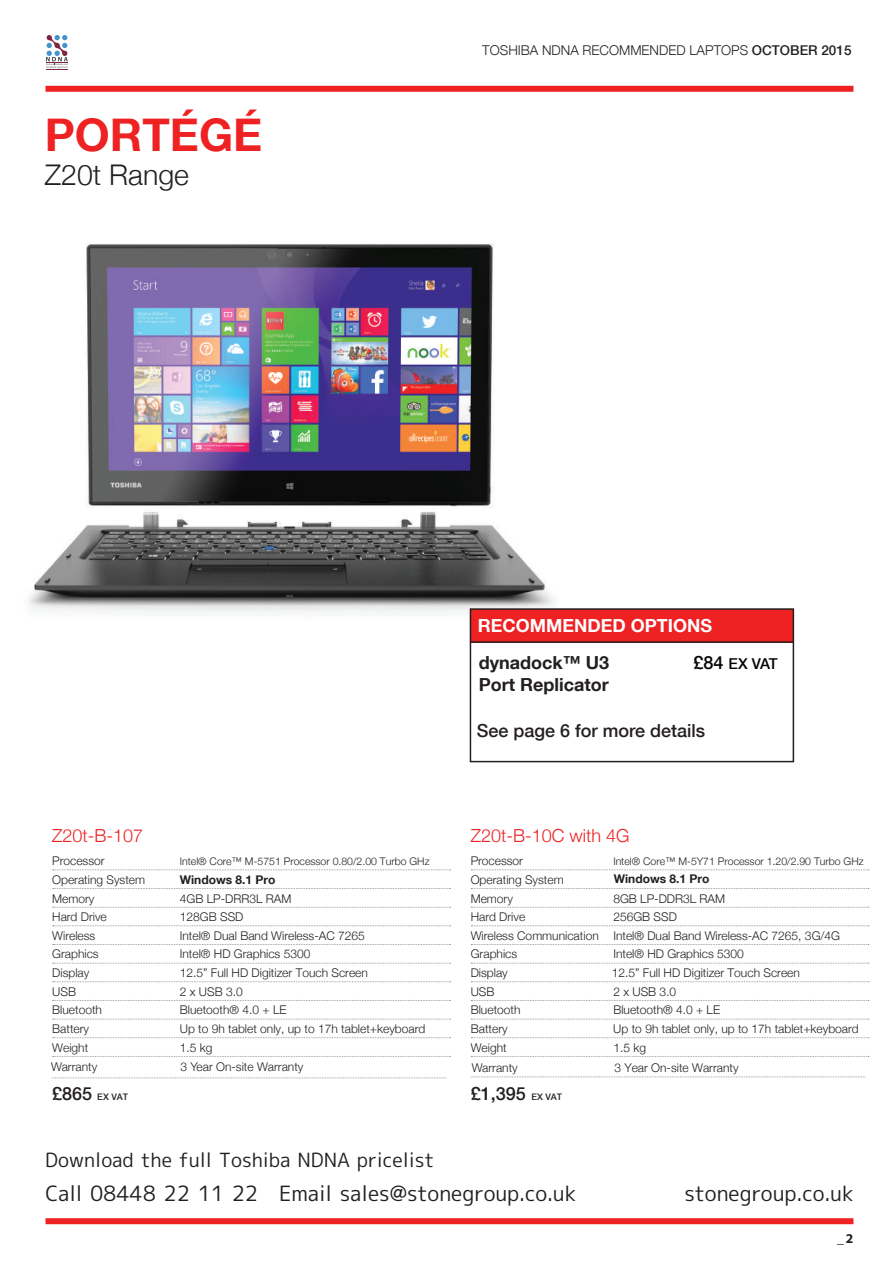
<style>
.page{position:relative;width:893px;height:1263px;background:#fff}
.page>*{position:absolute;margin:0;border:0;box-sizing:border-box;transform-origin:0 0}
.t1{font:700 45px "Helvetica Neue LT Com";color:#ee2123}
.t2{font:300 28.5px "Helvetica Neue";color:#231f20}
.t3{font:21px "mplus 1 c regular";color:#231f20}
.t4{font:19.5px "mplus 1 c regular";letter-spacing:-.005em;color:#231f20}
.t5{font:500 18px "Helvetica Neue LT Com";color:#231f20}
.t6{font:300 18px "Helvetica Neue";color:#ee2123}
.t7{font:700 18px/21.6px "Helvetica Neue LT Com";color:#231f20}
.t8{font:700 18px "Helvetica Neue LT Com";color:#fff}
.t9{font:500 15px "Helvetica Neue LT Com";color:#040503}
.t10{font:300 13.5px "Helvetica Neue";color:#231f20}
.t11{font:300 13.5px "Myriad Pro";color:#231f20}
.t12{font:300 12px/18.6px "Helvetica Neue";color:#231f20}
.t13{font:700 12px "Helvetica Neue LT Com";color:#231f20}
.t14{font:300 10.5px "Helvetica Neue";color:#231f20}
.t15{font:500 9px "Helvetica Neue LT Com";color:#231f20}
.s1{font-family:"Helvetica Neue LT Com";font-weight:500}
.s2{font-size:18px}
.s3{font-family:"Myriad";font-weight:700}
</style>
<div class="page">
<div style="left:46px;top:1218px;width:807px;height:6px;background:#ee2123"></div>
<svg style="left:46px;top:35px;width:22px;height:35px"></svg>
<div style="left:46px;top:86px;width:807px;height:6px;background:#ee2123"></div>
<svg style="left:471px;top:869px;width:398px;height:1px"></svg>
<svg style="left:471px;top:888px;width:398px;height:1px"></svg>
<svg style="left:471px;top:907px;width:398px;height:1px"></svg>
<svg style="left:471px;top:925px;width:398px;height:1px"></svg>
<svg style="left:471px;top:944px;width:398px;height:1px"></svg>
<svg style="left:471px;top:963px;width:398px;height:1px"></svg>
<svg style="left:471px;top:981px;width:398px;height:1px"></svg>
<svg style="left:471px;top:1000px;width:398px;height:1px"></svg>
<svg style="left:471px;top:1019px;width:398px;height:1px"></svg>
<svg style="left:471px;top:1037px;width:398px;height:1px"></svg>
<svg style="left:471px;top:1056px;width:398px;height:1px"></svg>
<svg style="left:53px;top:869px;width:397px;height:1px"></svg>
<svg style="left:53px;top:888px;width:397px;height:1px"></svg>
<svg style="left:53px;top:907px;width:397px;height:1px"></svg>
<svg style="left:53px;top:925px;width:397px;height:1px"></svg>
<svg style="left:53px;top:944px;width:397px;height:1px"></svg>
<svg style="left:53px;top:963px;width:397px;height:1px"></svg>
<svg style="left:53px;top:981px;width:397px;height:1px"></svg>
<svg style="left:53px;top:1000px;width:397px;height:1px"></svg>
<svg style="left:53px;top:1019px;width:397px;height:1px"></svg>
<svg style="left:53px;top:1037px;width:397px;height:1px"></svg>
<svg style="left:53px;top:1056px;width:397px;height:1px"></svg>
<img style="left:28px;top:243px;width:527px;height:450px">
<div style="left:471px;top:609px;width:322px;height:33px;background:#ee2123"></div>
<div style="left:470px;top:608px;width:324px;height:154px;border:2px solid #231f20"></div>
<hr style="left:471px;top:641px;width:322px;height:2px;background:#231f20">
<svg style="left:52px;top:1077px;width:395px;height:1px"></svg>
<svg style="left:471px;top:1076px;width:395px;height:1px"></svg>
<h1 class="t1" style="left:45px;top:106px;width:219px">PORTÉGÉ</h1>
<h2 class="t2" style="left:45px;top:157px;width:146px">Z20t Range</h2>
<p class="t10" style="left:482px;top:42px;width:371px">TOSHIBA NDNA RECOMMENDED LAPTOPS <span class="s1">OCTOBER 2015</span></p>
<h3 class="t8" style="left:478px;top:614px;width:236px">RECOMMENDED OPTIONS</h3>
<h3 class="t7" style="left:479px;top:651px;width:132px">dynadock™ U3<br>Port Replicator</h3>
<p class="t9" style="left:693px;top:655px;width:86px"><span class="s2">£84</span> EX VAT</p>
<h3 class="t5" style="left:477px;top:720px;width:230px">See page 6 for more details</h3>
<h3 class="t6" style="left:471px;top:825px;width:160px">Z20t-B-10C with 4G</h3>
<p class="t12" style="left:471px;top:851px;width:54px">Processor</p>
<p class="t14" style="left:613px;top:855px;width:252px">Intel® Core™ M-5Y71 Processor 1.20/2.90 Turbo GHz</p>
<p class="t12" style="left:471px;top:870px;width:94px">Operating System</p>
<p class="t13" style="left:614px;top:871px;width:97px">Windows 8.1 Pro</p>
<p class="t12" style="left:471px;top:889px;width:44px">Memory</p>
<p class="t12" style="left:613px;top:889px;width:113px">8GB LP-DDR3L RAM</p>
<p class="t12" style="left:471px;top:907px;width:56px">Hard Drive</p>
<h3 class="t6" style="left:52px;top:825px;width:93px">Z20t-B-107</h3>
<p class="t12" style="left:52px;top:851px;width:54px">Processor</p>
<p class="t14" style="left:180px;top:855px;width:251px">Intel® Core™ M-5751 Processor 0.80/2.00 Turbo GHz</p>
<p class="t12" style="left:52px;top:870px;width:94px">Operating System</p>
<p class="t13" style="left:180px;top:872px;width:97px">Windows 8.1 Pro</p>
<p class="t12" style="left:52px;top:889px;width:44px">Memory</p>
<p class="t12" style="left:180px;top:889px;width:113px">4GB LP-DRR3L RAM</p>
<p class="t12" style="left:52px;top:907px;width:56px">Hard Drive</p>
<p class="t12" style="left:180px;top:907px;width:65px">128GB SSD</p>
<p class="t12" style="left:52px;top:926px;width:45px">Wireless</p>
<p class="t12" style="left:180px;top:926px;width:186px">Intel® Dual Band Wireless-AC 7265</p>
<p class="t12" style="left:52px;top:945px;width:48px">Graphics</p>
<p class="t12" style="left:180px;top:945px;width:132px">Intel® HD Graphics 5300</p>
<p class="t12" style="left:52px;top:963px;width:39px">Display</p>
<p class="t12" style="left:180px;top:963px;width:190px">12.5” Full HD Digitizer Touch Screen</p>
<p class="t12" style="left:52px;top:982px;width:25px">USB</p>
<p class="t12" style="left:180px;top:982px;width:64px">2 x USB 3.0</p>
<p class="t12" style="left:52px;top:1000px;width:51px">Bluetooth</p>
<p class="t12" style="left:180px;top:1000px;width:108px">Bluetooth® 4.0 + LE</p>
<p class="t12" style="left:52px;top:1019px;width:38px">Battery</p>
<p class="t12" style="left:180px;top:1019px;width:247px">Up to 9h tablet only, up to 17h tablet+keyboard</p>
<p class="t12" style="left:52px;top:1038px;width:37px">Weight</p>
<p class="t12" style="left:180px;top:1038px;width:34px">1.5 kg</p>
<p class="t15" style="left:52px;top:1091px;width:77px"><span class="s2">£865</span> EX VAT</p>
<p class="t12" style="left:471px;top:907px;width:371px;text-indent:143px">256GB SSD<br>Wireless Communication Intel® Dual Band Wireless-AC 7265, 3G/4G<br>Graphics</p>
<p class="t12" style="left:613px;top:945px;width:132px">Intel® HD Graphics 5300</p>
<p class="t12" style="left:471px;top:963px;width:39px">Display</p>
<p class="t12" style="left:612px;top:963px;width:190px">12.5” Full HD Digitizer Touch Screen</p>
<p class="t12" style="left:471px;top:982px;width:25px">USB</p>
<p class="t12" style="left:613px;top:982px;width:64px">2 x USB 3.0</p>
<p class="t12" style="left:471px;top:1000px;width:51px">Bluetooth</p>
<p class="t12" style="left:613px;top:1000px;width:108px">Bluetooth® 4.0 + LE</p>
<p class="t12" style="left:471px;top:1019px;width:38px">Battery</p>
<p class="t12" style="left:613px;top:1019px;width:247px">Up to 9h tablet only, up to 17h tablet+keyboard</p>
<p class="t12" style="left:471px;top:1038px;width:37px">Weight</p>
<p class="t12" style="left:613px;top:1038px;width:34px">1.5 kg</p>
<h3 class="t5" style="left:471px;top:1083px;width:57px">£1,395</h3>
<p class="t12" style="left:51px;top:1057px;width:48px">Warranty</p>
<p class="t12" style="left:180px;top:1057px;width:125px">3 Year On-site Warranty</p>
<p class="t12" style="left:472px;top:1058px;width:48px">Warranty</p>
<p class="t12" style="left:614px;top:1058px;width:126px">3 Year On-site Warranty</p>
<p class="t15" style="left:531px;top:1091px;width:32px">EX VAT</p>
<h3 class="t4" style="left:45px;top:1151px;width:390px">Download the full Toshiba NDNA pricelist</h3>
<h3 class="t3" style="left:46px;top:1183px;width:532px">Call 08448 22 11 22 Email sales@stonegroup.co.uk</h3>
<h3 class="t3" style="left:684px;top:1183px;width:171px">stonegroup.co.uk</h3>
<p class="t11" style="left:837px;top:1230px;width:18px">_ <span class="s3">2</span></p>
</div>
